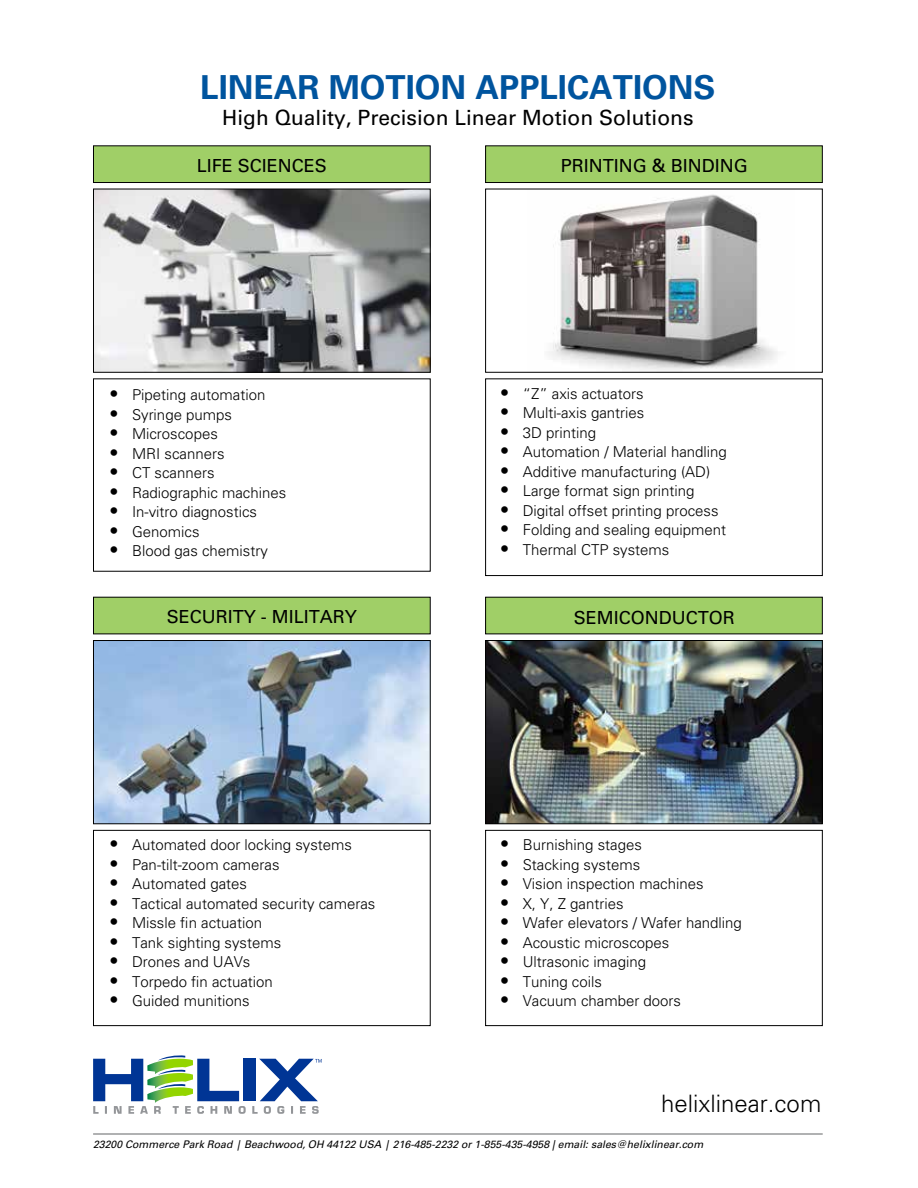
<style>
.page{position:relative;width:918px;height:1188px;background:#fff}
.page>*{position:absolute;margin:0;border:0;box-sizing:border-box;transform-origin:0 0}
.t1{font:700 33px "Univers LT";color:#00549e}
.t2{font:300 24px "Univers LT";color:#000}
.t3{font:21px "Univers LT";color:#000}
.t4{font:18px "Univers LT";color:#000}
.t5{font:300 15px "Univers LT";color:#000}
.t6{font:italic 10.5px "Univers LT";color:#000}
.s1{font-size:18px}
</style>
<div class="page">
<div style="left:93px;top:146px;width:337px;height:37px;background:#a0cf67"></div>
<div style="left:93px;top:145px;width:338px;height:38px;border:1px solid #000"></div>
<div style="left:486px;top:146px;width:336px;height:37px;background:#a0cf67"></div>
<div style="left:485px;top:145px;width:338px;height:38px;border:1px solid #000"></div>
<div style="left:485px;top:378px;width:338px;height:198px;border:1px solid #000"></div>
<img style="left:548px;top:194px;width:230px;height:177px">
<div style="left:485px;top:189px;width:338px;height:184px;border:1px solid #000"></div>
<img style="left:487px;top:642px;width:334px;height:180px">
<div style="left:485px;top:640px;width:338px;height:184px;border:1px solid #000"></div>
<div style="left:486px;top:597px;width:336px;height:37px;background:#a0cf67"></div>
<div style="left:485px;top:830px;width:338px;height:196px;border:1px solid #000"></div>
<img style="left:95px;top:642px;width:334px;height:180px">
<div style="left:93px;top:640px;width:338px;height:184px;border:1px solid #000"></div>
<div style="left:93px;top:597px;width:337px;height:37px;background:#a0cf67"></div>
<div style="left:93px;top:830px;width:338px;height:196px;border:1px solid #000"></div>
<img style="left:95px;top:191px;width:334px;height:180px">
<div style="left:93px;top:189px;width:338px;height:184px;border:1px solid #000"></div>
<hr style="left:93px;top:1134px;width:730px;height:1px;background:#636466">
<svg style="left:93px;top:1055px;width:229px;height:59px"></svg>
<h1 class="t1" style="left:200px;top:68px;width:517px">LINEAR MOTION APPLICATIONS</h1>
<h3 class="t3" style="left:222px;top:105px;width:473px">High Quality, Precision Linear Motion Solutions</h3>
<p class="t4" style="left:197px;top:155px;width:132px">LIFE SCIENCES</p>
<p class="t5" style="left:110px;top:386px;width:157px"><span class="s1">•</span> Pipeting automation</p>
<p class="t5" style="left:110px;top:405px;width:124px"><span class="s1">•</span> Syringe pumps</p>
<p class="t5" style="left:110px;top:425px;width:110px"><span class="s1">•</span> Microscopes</p>
<p class="t5" style="left:110px;top:444px;width:117px"><span class="s1">•</span> MRI scanners</p>
<p class="t5" style="left:110px;top:464px;width:107px"><span class="s1">•</span> CT scanners</p>
<p class="t5" style="left:110px;top:483px;width:178px"><span class="s1">•</span> Radiographic machines</p>
<p class="t5" style="left:110px;top:503px;width:149px"><span class="s1">•</span> In-vitro diagnostics</p>
<p class="t5" style="left:110px;top:522px;width:92px"><span class="s1">•</span> Genomics</p>
<p class="t5" style="left:110px;top:542px;width:160px"><span class="s1">•</span> Blood gas chemistry</p>
<p class="t4" style="left:167px;top:606px;width:192px">SECURITY - MILITARY</p>
<p class="t5" style="left:110px;top:836px;width:244px"><span class="s1">•</span> Automated door locking systems</p>
<p class="t5" style="left:110px;top:855px;width:172px"><span class="s1">•</span> Pan-tilt-zoom cameras</p>
<p class="t5" style="left:110px;top:875px;width:139px"><span class="s1">•</span> Automated gates</p>
<p class="t5" style="left:110px;top:894px;width:267px"><span class="s1">•</span> Tactical automated security cameras</p>
<p class="t5" style="left:110px;top:914px;width:154px"><span class="s1">•</span> Missle fin actuation</p>
<p class="t5" style="left:110px;top:933px;width:173px"><span class="s1">•</span> Tank sighting systems</p>
<p class="t5" style="left:110px;top:953px;width:142px"><span class="s1">•</span> Drones and UAVs</p>
<p class="t5" style="left:110px;top:972px;width:165px"><span class="s1">•</span> Torpedo fin actuation</p>
<p class="t5" style="left:110px;top:992px;width:142px"><span class="s1">•</span> Guided munitions</p>
<p class="t4" style="left:561px;top:155px;width:189px">PRINTING &amp; BINDING</p>
<p class="t5" style="left:500px;top:385px;width:145px"><span class="s1">•</span> “Z” axis actuators</p>
<p class="t5" style="left:500px;top:404px;width:146px"><span class="s1">•</span> Multi-axis gantries</p>
<p class="t5" style="left:500px;top:424px;width:97px"><span class="s1">•</span> 3D printing</p>
<p class="t5" style="left:500px;top:443px;width:228px"><span class="s1">•</span> Automation / Material handling</p>
<p class="t5" style="left:500px;top:463px;width:212px"><span class="s1">•</span> Additive manufacturing (AD)</p>
<p class="t5" style="left:500px;top:482px;width:196px"><span class="s1">•</span> Large format sign printing</p>
<p class="t5" style="left:500px;top:502px;width:220px"><span class="s1">•</span> Digital offset printing process</p>
<p class="t5" style="left:500px;top:521px;width:227px"><span class="s1">•</span> Folding and sealing equipment</p>
<p class="t5" style="left:500px;top:541px;width:171px"><span class="s1">•</span> Thermal CTP systems</p>
<p class="t4" style="left:574px;top:607px;width:163px">SEMICONDUCTOR</p>
<p class="t5" style="left:500px;top:836px;width:143px"><span class="s1">•</span> Burnishing stages</p>
<p class="t5" style="left:500px;top:855px;width:142px"><span class="s1">•</span> Stacking systems</p>
<p class="t5" style="left:500px;top:875px;width:205px"><span class="s1">•</span> Vision inspection machines</p>
<p class="t5" style="left:500px;top:894px;width:125px"><span class="s1">•</span> X, Y, Z gantries</p>
<p class="t5" style="left:500px;top:914px;width:243px"><span class="s1">•</span> Wafer elevators / Wafer handling</p>
<p class="t5" style="left:500px;top:933px;width:171px"><span class="s1">•</span> Acoustic microscopes</p>
<p class="t5" style="left:500px;top:953px;width:147px"><span class="s1">•</span> Ultrasonic imaging</p>
<p class="t5" style="left:500px;top:972px;width:103px"><span class="s1">•</span> Tuning coils</p>
<p class="t5" style="left:500px;top:992px;width:182px"><span class="s1">•</span> Vacuum chamber doors</p>
<h2 class="t2" style="left:661px;top:1089px;width:162px">helixlinear.com</h2>
<p class="t6" style="left:93px;top:1138px;width:612px">23200 Commerce Park Road | Beachwood, OH 44122 USA | 216-485-2232 or 1-855-435-4958 | email: sales@helixlinear.com</p>
</div>
